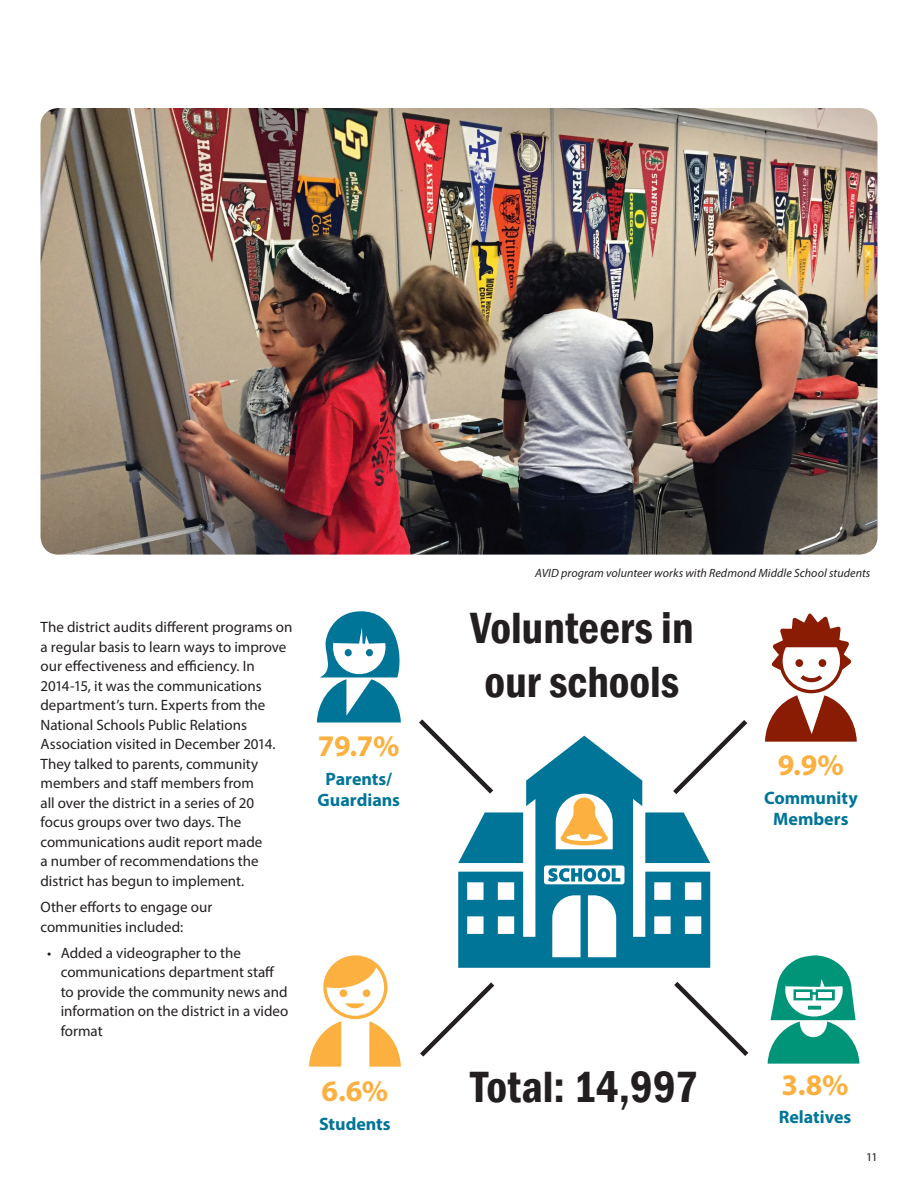
<style>
.page{position:relative;width:918px;height:1188px;background:#fff}
.page>*{position:absolute;margin:0;border:0;box-sizing:border-box;transform-origin:0 0}
.Table_Basic_Paragrap{font:600 condensed 45px/54px "Franklin Gothic";color:#231f20;text-align:center}
.body{font:700 30px "Myriad Pro";color:#fbb03f}
.body-2{font:700 18px/21.6px "Myriad Pro";color:#007598;text-align:center}
.body-3{font:15px/19.5px "Myriad Pro";color:#231f20}
.t1{font:italic 12px "Myriad Pro";letter-spacing:.005em;color:#231f20}
.t2{font:12px "Myriad Pro";color:#231f20}
</style>
<div class="page">
<svg style="left:458px;top:736px;width:252px;height:232px;fill:#007598"></svg>
<svg style="left:561px;top:798px;width:47px;height:47px"></svg>
<svg style="left:645px;top:812px;width:65px;height:51px"></svg>
<svg style="left:458px;top:812px;width:65px;height:51px"></svg>
<svg style="left:548px;top:868px;width:72px;height:14px"></svg>
<svg style="left:317px;top:611px;width:84px;height:112px"></svg>
<svg style="left:309px;top:955px;width:92px;height:112px"></svg>
<svg style="left:768px;top:955px;width:91px;height:109px"></svg>
<div style="left:796px;top:992px;width:14px;height:6px;background:#fff"></div>
<div style="left:818px;top:992px;width:14px;height:6px;background:#fff"></div>
<svg style="left:765px;top:613px;width:92px;height:129px"></svg>
<svg style="left:419px;top:719px;width:79px;height:79px"></svg>
<svg style="left:668px;top:720px;width:80px;height:79px"></svg>
<svg style="left:420px;top:982px;width:75px;height:75px"></svg>
<svg style="left:674px;top:982px;width:75px;height:74px"></svg>
<img style="left:40px;top:108px;width:838px;height:447px">
<p class="body-3" style="left:40px;top:617px;width:253px">The district audits different programs on a regular basis to learn ways to improve our effectiveness and efficiency. In 2014-15, it was the communications department’s turn. Experts from the National Schools Public Relations Association visited in December 2014.<br>They talked to parents, community members and staff members from<br>all over the district in a series of 20<br>focus groups over two days. The communications audit report made<br>a number of recommendations the district has begun to implement.</p>
<p class="body-3" style="left:40px;top:897px;width:173px">Other efforts to engage our communities included:</p>
<p class="body-3" style="left:61px;top:943px;width:229px;text-indent:-14px">• Added a videographer to the communications department staff to provide the community news and information on the district in a video format</p>
<p class="body" style="left:318px;top:727px;width:83px">79.7%</p>
<p class="body-2" style="left:326px;top:767px;width:68px">Parents/</p>
<p class="body-2" style="left:318px;top:789px;width:84px">Guardians</p>
<p class="body" style="left:322px;top:1072px;width:68px">6.6%</p>
<p class="body-2" style="left:319px;top:1112px;width:73px">Students</p>
<p class="t1" style="left:535px;top:566px;width:337px">AVID program volunteer works with Redmond Middle School students</p>
<p class="Table_Basic_Paragrap" style="left:470px;top:600px;width:224px">Volunteers in our schools</p>
<p class="body" style="left:778px;top:746px;width:68px">9.9%</p>
<p class="body-2" style="left:764px;top:786px;width:95px">Community<br>Members</p>
<p class="Table_Basic_Paragrap" style="left:470px;top:1060px;width:229px">Total: 14,997</p>
<p class="body" style="left:781px;top:1065px;width:69px">3.8%</p>
<p class="body-2" style="left:779px;top:1106px;width:74px">Relatives</p>
<p class="t2" style="left:866px;top:1150px;width:13px">11</p>
</div>
